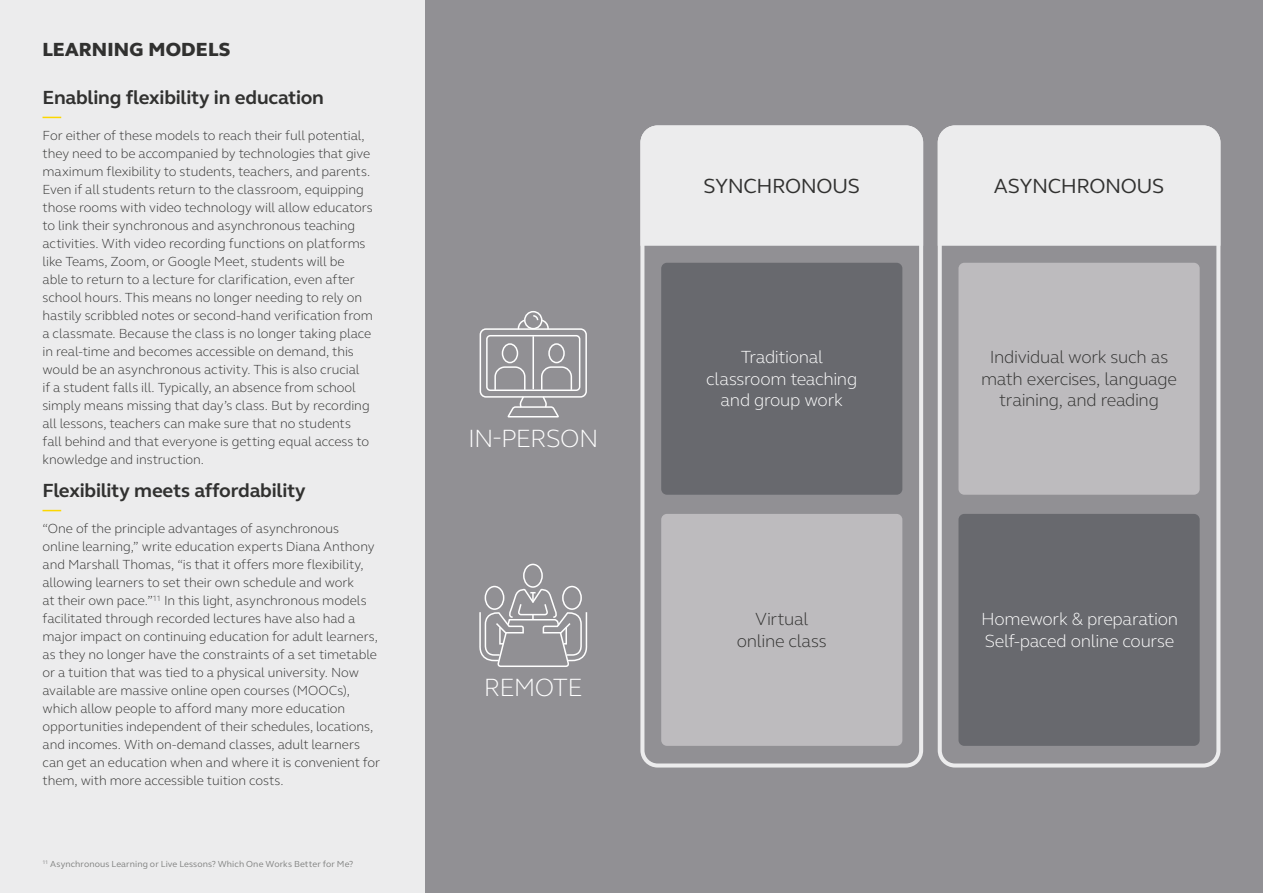
<style>
.page{position:relative;width:1263px;height:893px;background:#ececed}
.page>*{position:absolute;margin:0;border:0;box-sizing:border-box;transform-origin:0 0}
.t1{font:300 25.65px "GN Elliot";letter-spacing:-.035em;color:#fff}
.t2{font:21px "GN Elliot";letter-spacing:-.02em;color:#313130}
.t3{font:700 19.5px "GN Elliot";letter-spacing:-.01em;color:#313130}
.t4{font:800 19.5px "GN Elliot";letter-spacing:.01em;color:#313130}
.t5{font:300 18px/21.6px "GN Elliot";letter-spacing:-.02em;color:#fff;text-align:center}
.t6{font:300 18px/21.6px "GN Elliot";letter-spacing:-.02em;color:#313130;text-align:center}
.t7{font:300 13.5px/18px "GN Elliot";letter-spacing:-.005em;color:#313130}
.t8{font:9px "GN Elliot";letter-spacing:.01em;color:#818281}
</style>
<div class="page">
<div style="left:425px;top:0;width:838px;height:893px;background:#919094"></div>
<svg style="left:43px;top:117px;width:18px;height:1px"></svg>
<svg style="left:43px;top:510px;width:18px;height:1px"></svg>
<div style="left:502px;top:343px;width:16px;height:20px;border:2px solid #fff;border-radius:50%"></div>
<div style="left:548px;top:343px;width:17px;height:20px;border:2px solid #fff;border-radius:50%"></div>
<div style="left:480px;top:328px;width:107px;height:70px;border:2px solid #fff;border-radius:6px"></div>
<div style="left:486px;top:335px;width:94px;height:56px;border:2px solid #fff;border-radius:4px"></div>
<hr style="left:532px;top:336px;width:2px;height:53px;background:#fff">
<svg style="left:494px;top:366px;width:79px;height:52px"></svg>
<div style="left:524px;top:311px;width:18px;height:18px;border:2px solid #fff;border-radius:50%"></div>
<svg style="left:517px;top:314px;width:33px;height:17px"></svg>
<div style="left:485px;top:586px;width:19px;height:24px;border:2px solid #fff;border-radius:50%"></div>
<div style="left:562px;top:586px;width:20px;height:24px;border:2px solid #fff;border-radius:50%"></div>
<div style="left:523px;top:564px;width:20px;height:24px;border:2px solid #fff;border-radius:50%"></div>
<svg style="left:479px;top:589px;width:109px;height:78px"></svg>
<div style="left:938px;top:125px;width:282px;height:642px;border:4px solid #ececed;border-radius:15px"></div>
<div style="left:937px;top:125px;width:284px;height:123px;background:#ececed"></div>
<div style="left:640px;top:125px;width:283px;height:642px;border:4px solid #ececed;border-radius:15px"></div>
<div style="left:661px;top:263px;width:241px;height:232px;background:#68696e;border-radius:6px"></div>
<div style="left:661px;top:514px;width:241px;height:232px;background:#bdbbbe;border-radius:6px"></div>
<div style="left:958px;top:263px;width:242px;height:232px;background:#bdbbbe;border-radius:6px"></div>
<div style="left:958px;top:514px;width:242px;height:232px;background:#68696e;border-radius:6px"></div>
<div style="left:640px;top:125px;width:284px;height:123px;background:#ececed"></div>
<h3 class="t4" style="left:43px;top:36px;width:189px">LEARNING MODELS</h3>
<h3 class="t3" style="left:43px;top:84px;width:283px">Enabling flexibility in education</h3>
<p class="t7" style="left:43px;top:126px;width:332px">For either of these models to reach their full potential, they need to be accompanied by technologies that give maximum flexibility to students, teachers, and parents.<br>Even if all students return to the classroom, equipping those rooms with video technology will allow educators to link their synchronous and asynchronous teaching activities. With video recording functions on platforms like Teams, Zoom, or Google Meet, students will be able to return to a lecture for clarification, even after school hours. This means no longer needing to rely on hastily scribbled notes or second-hand verification from a classmate. Because the class is no longer taking place in real-time and becomes accessible on demand, this would be an asynchronous activity. This is also crucial<br>if a student falls ill. Typically, an absence from school simply means missing that day’s class. But by recording all lessons, teachers can make sure that no students fall behind and that everyone is getting equal access to knowledge and instruction.</p>
<h3 class="t3" style="left:43px;top:477px;width:265px">Flexibility meets affordability</h3>
<p class="t7" style="left:43px;top:519px;width:339px">“One of the principle advantages of asynchronous<br>online learning,” write education experts Diana Anthony and Marshall Thomas, “is that it offers more flexibility, allowing learners to set their own schedule and work<br>at their own pace.”<sup>11</sup> In this light, asynchronous models facilitated through recorded lectures have also had a major impact on continuing education for adult learners, as they no longer have the constraints of a set timetable or a tuition that was tied to a physical university. Now available are massive online open courses (MOOCs), which allow people to afford many more education opportunities independent of their schedules, locations, and incomes. With on-demand classes, adult learners can get an education when and where it is convenient for them, with more accessible tuition costs.</p>
<p class="t8" style="left:43px;top:858px;width:312px"><sup>11</sup> Asynchronous Learning or Live Lessons? Which One Works Better for Me?</p>
<h1 class="t1" style="left:468px;top:421px;width:132px">IN-PERSON</h1>
<h1 class="t1" style="left:484px;top:670px;width:100px">REMOTE</h1>
<h2 class="t2" style="left:704px;top:171px;width:158px">SYNCHRONOUS</h2>
<h3 class="t5" style="left:706px;top:346px;width:152px">Traditional classroom teaching and group work</h3>
<h3 class="t6" style="left:737px;top:608px;width:91px">Virtual online class</h3>
<h2 class="t2" style="left:994px;top:171px;width:172px">ASYNCHRONOUS</h2>
<h3 class="t6" style="left:981px;top:346px;width:197px">Individual work such as math exercises, language training, and reading</h3>
<h3 class="t5" style="left:981px;top:608px;width:198px;text-align:left">Homework &amp; preparation<br>Self-paced online course</h3>
</div>
